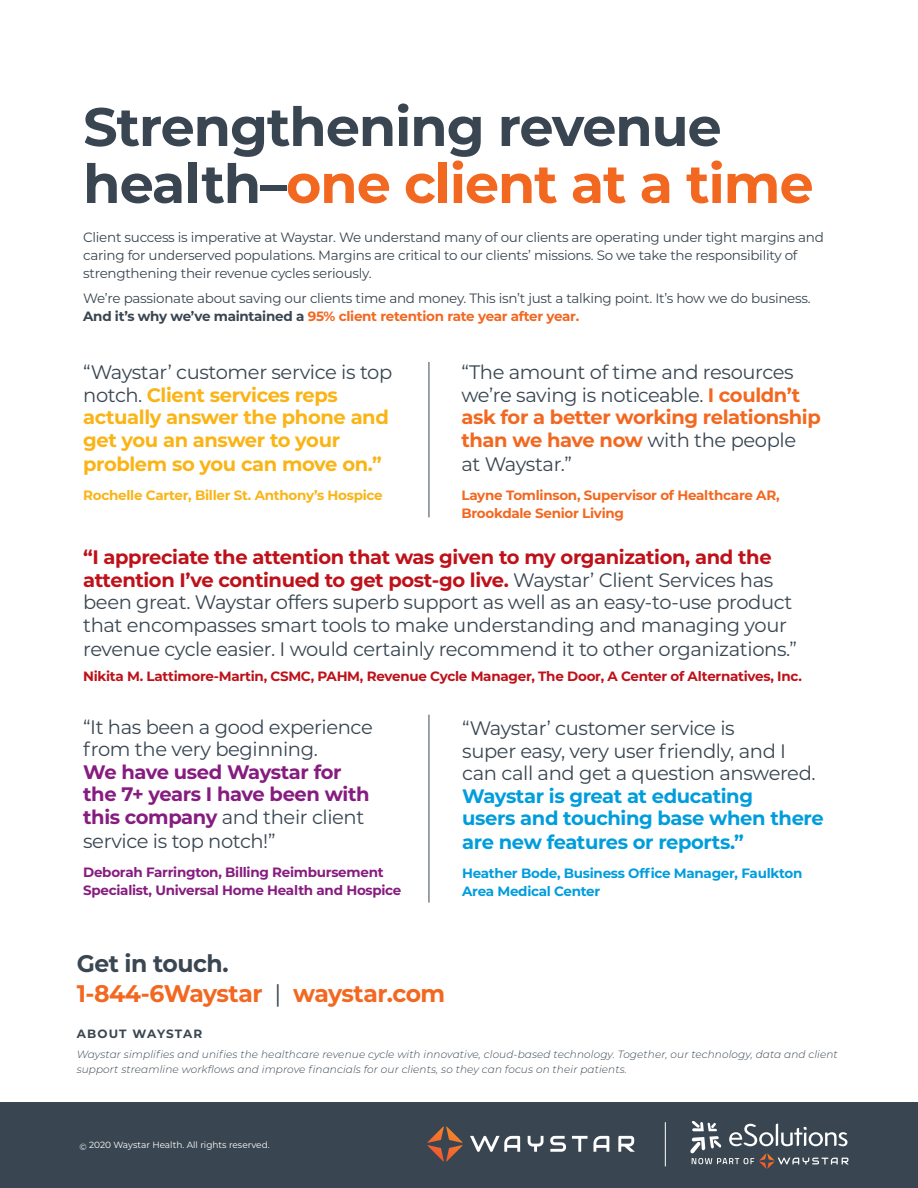
<style>
.page{position:relative;width:918px;height:1188px;background:#fff}
.page>*{position:absolute;margin:0;border:0;box-sizing:border-box;transform-origin:0 0}
.Running_Head_at_top{font:700 54px/57px "Montserrat";letter-spacing:-.02em;color:#394651}
.t1{font:700 24px/30px "Montserrat";letter-spacing:-.02em;color:#f36821}
.t2{font:19.5px/22.8px "Montserrat";letter-spacing:-.02em;color:#394651}
.t3{font:700 19.5px/22.8px "Montserrat";letter-spacing:-.02em;color:#fab416}
.TITILLIUM_body{font:13.5px/18px "Montserrat";letter-spacing:-.02em;color:#394651}
.t4{font:700 13.5px "Montserrat";letter-spacing:-.02em;color:#be1119}
.t5{font:700 13.5px/18px "Montserrat";letter-spacing:-.02em;color:#871c80}
.t6{font:700 13.5px/18px "Montserrat";letter-spacing:-.02em;color:#f36821}
.t7{font:700 13.5px/18px "Montserrat";letter-spacing:-.02em;color:#009ddd}
.t8{font:700 13.5px "Montserrat";letter-spacing:-.02em;color:#fab416}
.t9{font:700 12px "Montserrat";letter-spacing:.09em;color:#3a4752}
.t10{font:italic 300 10.5px/15px "Montserrat";letter-spacing:.01em;color:#394651}
.t11{font:9px "Montserrat";color:#fff}
.s1{color:#f36821}
.s2{font-weight:700}
.s3{font-weight:700;color:#f36821}
.s4{font-weight:400;color:#394651}
.s5{font-weight:700;color:#be1119}
.s6{font-weight:700;color:#871c80}
.s7{font-weight:700;color:#009ddd}
.s8{color:#3a4752}
.s9{font-weight:400;color:#3a4752}
</style>
<div class="page">
<div style="left:0;top:1103px;width:918px;height:85px;background:#394651"></div>
<svg style="left:470px;top:1136px;width:50px;height:16px"></svg>
<svg style="left:528px;top:1136px;width:16px;height:16px"></svg>
<svg style="left:572px;top:1136px;width:16px;height:16px"></svg>
<svg style="left:594px;top:1136px;width:15px;height:16px"></svg>
<svg style="left:618px;top:1136px;width:17px;height:16px"></svg>
<svg style="left:550px;top:1136px;width:16px;height:16px"></svg>
<svg style="left:427px;top:1126px;width:36px;height:36px"></svg>
<svg style="left:690px;top:1121px;width:159px;height:48px"></svg>
<hr style="left:665px;top:1122px;width:1px;height:44px;background:#fff">
<hr style="left:429px;top:362px;width:1px;height:155px;background:#3a4752">
<hr style="left:429px;top:715px;width:1px;height:188px;background:#3a4752">
<p class="Running_Head_at_top" style="left:83px;top:96px;width:732px">Strengthening revenue health–<span class="s1">one client at a time</span></p>
<p class="TITILLIUM_body" style="left:83px;top:228px;width:742px">Client success is imperative at Waystar. We understand many of our clients are operating under tight margins and caring for underserved populations. Margins are critical to our clients’ missions. So we take the responsibility of strengthening their revenue cycles seriously.</p>
<p class="TITILLIUM_body" style="left:83px;top:289px;width:729px">We’re passionate about saving our clients time and money. This isn’t just a talking point. It’s how we do business.<br><span class="s2">And it’s why we’ve maintained a</span> <span class="s3">95% client retention rate year after year.</span></p>
<p class="t3" style="left:83px;top:360px;width:311px"><span class="s4">“Waystar’ customer service is top notch.</span> Client services reps actually answer the phone and get you an answer to your problem so you can move on.”</p>
<p class="t8" style="left:83px;top:485px;width:301px">Rochelle Carter, Biller St. Anthony’s Hospice</p>
<p class="t2" style="left:461px;top:360px;width:361px">“The amount of time and resources we’re saving is noticeable. <span class="s3">I couldn’t ask for a better working relationship than we have now</span> with the people<br>at Waystar.”</p>
<p class="t6" style="left:461px;top:485px;width:320px">Layne Tomlinson, Supervisor of Healthcare AR,<br>Brookdale Senior Living</p>
<p class="t2" style="left:83px;top:545px;width:715px"><span class="s5">“I appreciate the attention that was given to my organization, and the attention I’ve continued to get post-go live.</span> Waystar’ Client Services has been great. Waystar offers superb support as well as an easy-to-use product that encompasses smart tools to make understanding and managing your revenue cycle easier. I would certainly recommend it to other organizations.”</p>
<p class="t4" style="left:83px;top:667px;width:720px">Nikita M. Lattimore-Martin, CSMC, PAHM, Revenue Cycle Manager, The Door, A Center of Alternatives, Inc.</p>
<p class="t2" style="left:83px;top:715px;width:291px">“It has been a good experience from the very beginning.<br><span class="s6">We have used Waystar for the 7+ years I have been with this company</span> and their client service is top notch!”</p>
<p class="t5" style="left:83px;top:862px;width:320px">Deborah Farrington, Billing Reimbursement<br>Specialist, Universal Home Health and Hospice</p>
<p class="t2" style="left:462px;top:716px;width:363px">“Waystar’ customer service is<br>super easy, very user friendly, and I can call and get a question answered.<br><span class="s7">Waystar is great at educating<br>users and touching base when there are new features or reports.”</span></p>
<p class="t7" style="left:462px;top:864px;width:342px">Heather Bode, Business Office Manager, Faulkton<br>Area Medical Center</p>
<p class="t1" style="left:77px;top:947px;width:370px"><span class="s8">Get in touch.<br></span>1-844-6Waystar <span class="s9">|</span> waystar.com</p>
<p class="t9" style="left:77px;top:1026px;width:127px">ABOUT WAYSTAR</p>
<p class="t10" style="left:77px;top:1046px;width:763px">Waystar simplifies and unifies the healthcare revenue cycle with innovative, cloud-based technology. Together, our technology, data and client support streamline workflows and improve financials for our clients, so they can focus on their patients.</p>
<p class="t11" style="left:79px;top:1139px;width:192px">© 2020 Waystar Health. All rights reserved.</p>
</div>
